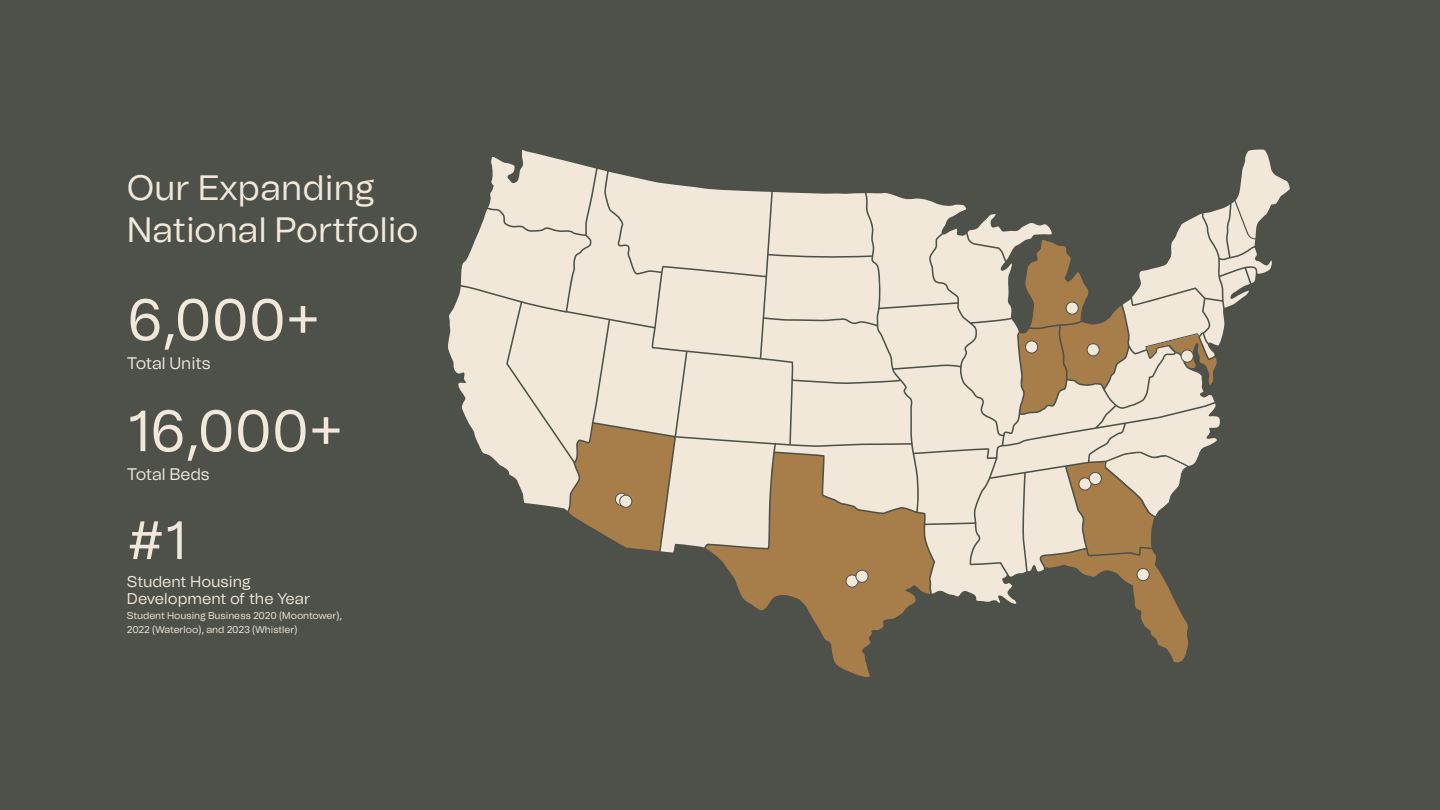
<style>
.page{position:relative;width:1440px;height:810px;background:#4d5149}
.page>*{position:absolute;margin:0;border:0;box-sizing:border-box;transform-origin:0 0}
.t1{font:57.82px "Tomato Grotesk";letter-spacing:-.01em;color:#f2e8da}
.t2{font:53.85px "Tomato Grotesk";color:#f2e8da}
.t3{font:35.25px/42.3px "Tomato Grotesk";color:#f2e8da}
.t4{font:16.73px "Tomato Grotesk";letter-spacing:-.005em;color:#f2e8da}
.t5{font:15.6px/17px "Tomato Grotesk";color:#f2e8da}
.t6{font:9.9px/14.2px "Tomato Grotesk";color:#f2e8da}
</style>
<div class="page">
<svg style="left:835px;top:663px;width:35px;height:14px"></svg>
<svg style="left:448px;top:149px;width:842px;height:514px"></svg>
<div style="left:856px;top:570px;width:13px;height:13px;background:#f2e8da;border:1px solid #4d5149;border-radius:50%"></div>
<div style="left:619px;top:495px;width:13px;height:13px;background:#f2e8da;border:1px solid #4d5149;border-radius:50%"></div>
<h3 class="t3" style="left:127px;top:166px;width:293px">Our Expanding<br>National Portfolio</h3>
<h1 class="t1" style="left:127px;top:279px;width:194px">6,000+</h1>
<h3 class="t4" style="left:127px;top:352px;width:85px">Total Units</h3>
<h1 class="t1" style="left:127px;top:391px;width:217px">16,000+</h1>
<h3 class="t4" style="left:127px;top:463px;width:84px">Total Beds</h3>
<h2 class="t2" style="left:127px;top:503px;width:61px">#1</h2>
<h3 class="t5" style="left:127px;top:573px;width:185px">Student Housing<br>Development of the Year</h3>
<p class="t6" style="left:127px;top:608px;width:217px">Student Housing Business 2020 (Moontower),<br>2022 (Waterloo), and 2023 (Whistler)</p>
</div>
